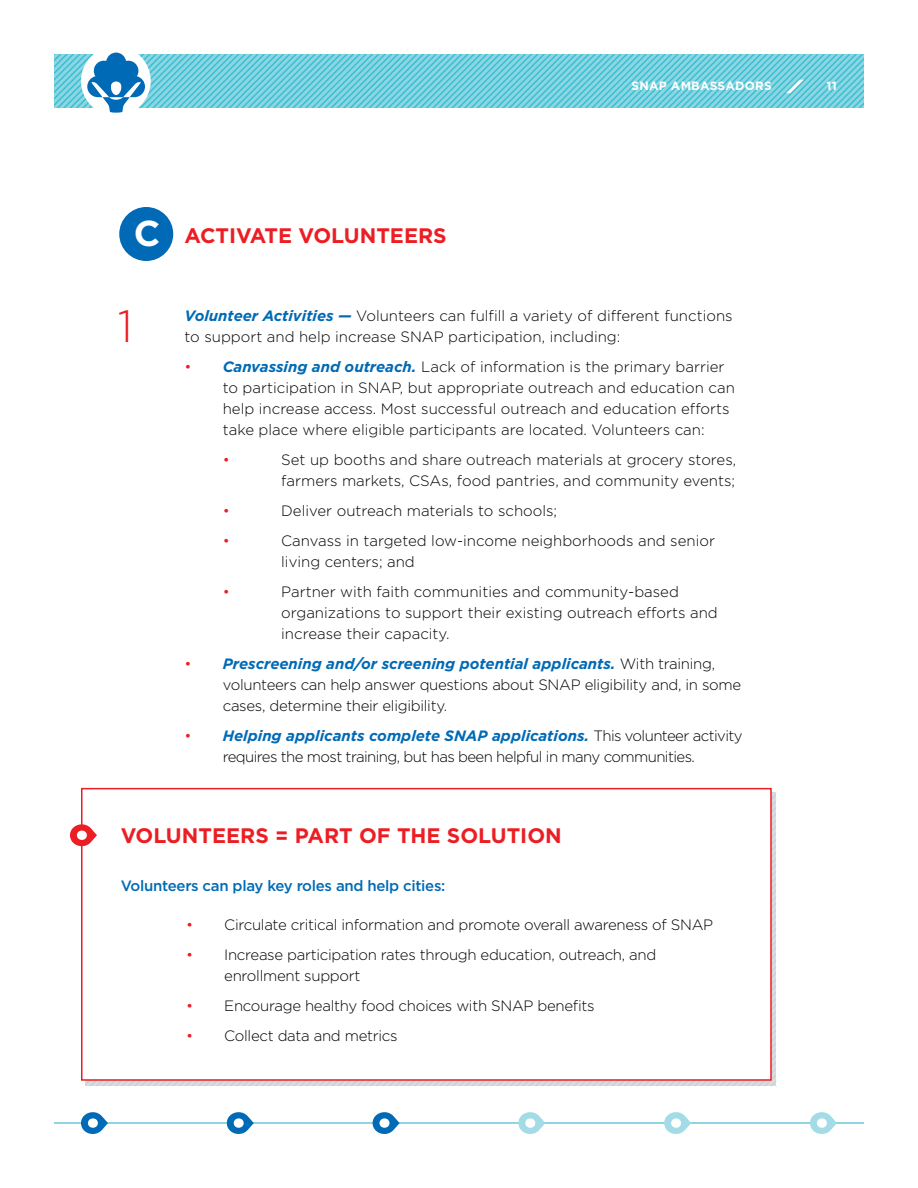
<style>
.page{position:relative;width:918px;height:1188px;background:#fff}
.page>*{position:absolute;margin:0;border:0;box-sizing:border-box;transform-origin:0 0}
.t1{font:300 45px "Gotham";color:#ed1d24}
.t2{font:700 21px "Gotham";color:#ed1d24}
.t3{font:300 15px/21px "Gotham";color:#000}
.t4{font:300 15px/21px "Gotham";letter-spacing:-.02em;color:#000}
.t5{font:300 15px/21px "Gotham";letter-spacing:-.04em;color:#000}
.t6{font:500 15px "Gotham";letter-spacing:-.02em;color:#006ab6}
.t7{font:300 15px "Gotham";color:#ed1d24}
.t8{font:700 12px "Gotham";letter-spacing:.02em;color:#fff}
.s1{font-size:36px;color:#fff}
.s2{font-weight:700;font-style:italic;color:#006ab6}
.s3{color:#ed1d24}
</style>
<div class="page">
<svg style="left:54px;top:53px;width:810px;height:60px;background:#7ed0df"></svg>
<div style="left:119px;top:207px;width:54px;height:54px;background:#006ab6;border-radius:50%"></div>
<hr style="left:54px;top:1122px;width:810px;height:2px;background:#8dd5e3">
<svg style="left:81px;top:1112px;width:27px;height:22px"></svg>
<svg style="left:227px;top:1112px;width:27px;height:22px"></svg>
<svg style="left:373px;top:1112px;width:27px;height:22px"></svg>
<svg style="left:518px;top:1112px;width:27px;height:22px"></svg>
<svg style="left:664px;top:1112px;width:27px;height:22px"></svg>
<svg style="left:810px;top:1112px;width:27px;height:22px"></svg>
<svg style="left:70px;top:792px;width:706px;height:294px"></svg>
<h2 class="t2" style="left:134px;top:223px;width:314px"><span class="s1">C</span> ACTIVATE VOLUNTEERS</h2>
<p class="t8" style="left:631px;top:79px;width:142px">SNAP AMBASSADORS</p>
<p class="t8" style="left:827px;top:79px;width:12px">11</p>
<h1 class="t1" style="left:118px;top:302px;width:17px">1</h1>
<p class="t3" style="left:184px;top:305px;width:550px"><span class="s2">Volunteer Activities —</span> Volunteers can fulfill a variety of different functions to support and help increase SNAP participation, including:</p>
<p class="t3" style="left:223px;top:356px;width:514px;text-indent:-38px"><span class="s3">•</span> <span class="s2">Canvassing and outreach.</span> Lack of information is the primary barrier to participation in SNAP, but appropriate outreach and education can help increase access. Most successful outreach and education efforts take place where eligible participants are located. Volunteers can:</p>
<p class="t7" style="left:223px;top:452px;width:9px">•</p>
<p class="t3" style="left:281px;top:449px;width:457px">Set up booths and share outreach materials at grocery stores, farmers markets, CSAs, food pantries, and community events;</p>
<p class="t7" style="left:223px;top:503px;width:9px">•</p>
<p class="t3" style="left:281px;top:500px;width:277px">Deliver outreach materials to schools;</p>
<p class="t7" style="left:223px;top:533px;width:9px">•</p>
<p class="t3" style="left:281px;top:530px;width:435px">Canvass in targeted low-income neighborhoods and senior living centers; and</p>
<p class="t7" style="left:223px;top:584px;width:9px">•</p>
<p class="t3" style="left:281px;top:581px;width:438px">Partner with faith communities and community-based organizations to support their existing outreach efforts and increase their capacity.</p>
<p class="t4" style="left:223px;top:653px;width:520px;text-indent:-38px"><span class="s3">•</span> <span class="s2">Prescreening and/or screening potential applicants.</span> With training, volunteers can help answer questions about SNAP eligibility and, in some cases, determine their eligibility.</p>
<p class="t5" style="left:223px;top:725px;width:521px;text-indent:-38px"><span class="s3">•</span> <span class="s2">Helping applicants complete SNAP applications.</span> This volunteer activity requires the most training, but has been helpful in many communities.</p>
<h2 class="t2" style="left:121px;top:823px;width:443px">VOLUNTEERS = PART OF THE SOLUTION</h2>
<p class="t6" style="left:121px;top:877px;width:326px">Volunteers can play key roles and help cities:</p>
<p class="t4" style="left:186px;top:914px;width:529px"><span class="s3">•</span> Circulate critical information and promote overall awareness of SNAP</p>
<p class="t4" style="left:224px;top:944px;width:434px;text-indent:-38px"><span class="s3">•</span> Increase participation rates through education, outreach, and enrollment support</p>
<p class="t4" style="left:186px;top:995px;width:410px"><span class="s3">•</span> Encourage healthy food choices with SNAP benefits</p>
<p class="t4" style="left:186px;top:1025px;width:213px"><span class="s3">•</span> Collect data and metrics</p>
</div>
